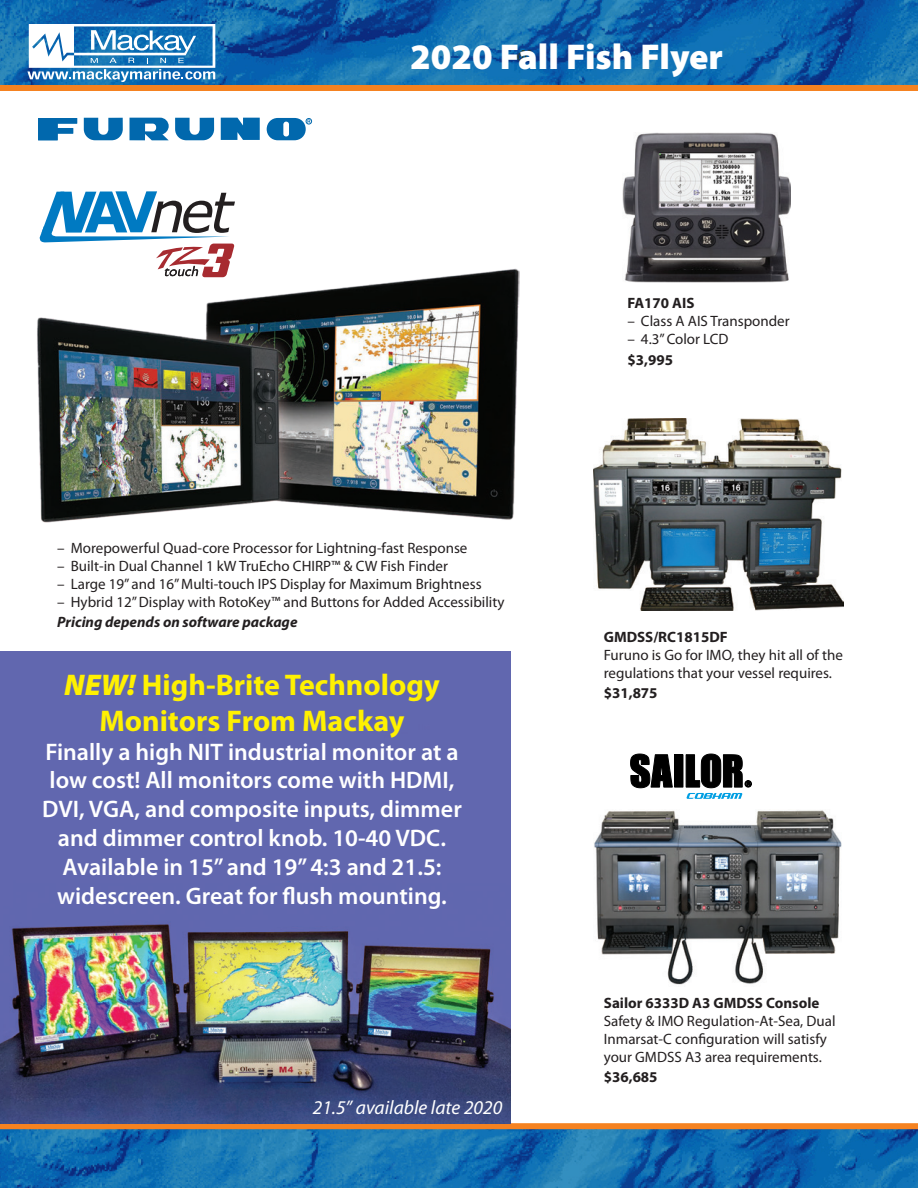
<style>
.page{position:relative;width:918px;height:1188px;background:#fff}
.page>*{position:absolute;margin:0;border:0;box-sizing:border-box;transform-origin:0 0}
.t1{font:900 36px "Myriad Pro";color:#fff}
.t2{font:700 30px/36px "Myriad Pro";color:#fff101;text-align:center}
.t3{font:600 24px/28.8px "Myriad Pro";color:#fff;text-align:center}
.t4{font:italic 19.5px "Myriad Pro";color:#fff}
.text_10pt{font:15px/18px "Myriad Pro";color:#231f20}
.Product_Title_Bold_1{font:700 15px "Myriad Pro";color:#231f20}
.Prices_10pt{font:italic 700 15px "Myriad Pro";color:#231f20}
.Prices_10pt-2{font:700 15px "Myriad Pro";color:#231f20}
.s1{font-weight:900;font-style:italic}
</style>
<div class="page">
<svg style="left:0;top:0;width:918px;height:85px;background:#1065ac"></svg>
<div style="left:0;top:85px;width:918px;height:6px;background:#f58220"></div>
<svg style="left:0;top:1129px;width:918px;height:59px;background:#146eb0"></svg>
<div style="left:0;top:1123px;width:918px;height:6px;background:#f58220"></div>
<svg style="left:27px;top:24px;width:188px;height:58px"></svg>
<img style="left:594px;top:418px;width:249px;height:193px">
<img style="left:594px;top:810px;width:248px;height:175px">
<img style="left:0;top:651px;width:511px;height:472px">
<svg style="left:175px;top:118px;width:39px;height:22px"></svg>
<svg style="left:38px;top:118px;width:39px;height:22px"></svg>
<svg style="left:130px;top:118px;width:39px;height:22px"></svg>
<svg style="left:84px;top:118px;width:39px;height:22px"></svg>
<svg style="left:221px;top:118px;width:39px;height:22px"></svg>
<svg style="left:267px;top:118px;width:45px;height:22px"></svg>
<img style="left:623px;top:133px;width:167px;height:150px">
<svg style="left:39px;top:191px;width:196px;height:78px"></svg>
<img style="left:37px;top:269px;width:482px;height:253px">
<div style="left:675px;top:755px;width:8px;height:32px;background:#000"></div>
<div style="left:674px;top:755px;width:9px;height:32px;border:1px solid #000"></div>
<svg style="left:630px;top:754px;width:42px;height:34px"></svg>
<svg style="left:686px;top:754px;width:66px;height:45px"></svg>
<h1 class="t1" style="left:410px;top:33px;width:314px">2020 Fall Fish Flyer</h1>
<p class="text_10pt" style="left:57px;top:539px;width:412px">– Morepowerful Quad-core Processor for Lightning-fast Response</p>
<p class="text_10pt" style="left:57px;top:557px;width:392px">– Built-in Dual Channel 1 kW TruEcho CHIRP™ &amp; CW Fish Finder</p>
<p class="text_10pt" style="left:57px;top:575px;width:426px">– Large 19” and 16” Multi-touch IPS Display for Maximum Brightness</p>
<p class="text_10pt" style="left:57px;top:593px;width:449px">– Hybrid 12” Display with RotoKey™ and Buttons for Added Accessibility</p>
<p class="Prices_10pt" style="left:57px;top:612px;width:242px">Pricing depends on software package</p>
<p class="t2" style="left:64px;top:666px;width:377px"><span class="s1">NEW!</span> High-Brite Technology<br>Monitors From Mackay</p>
<p class="t3" style="left:42px;top:737px;width:421px">Finally a high NIT industrial monitor at a low cost! All monitors come with HDMI, DVI, VGA, and composite inputs, dimmer and dimmer control knob. 10-40 VDC.<br>Available in 15” and 19” 4:3 and 21.5: widescreen. Great for flush mounting.</p>
<p class="t4" style="left:313px;top:1096px;width:191px">21.5” available late 2020</p>
<p class="Product_Title_Bold_1" style="left:627px;top:293px;width:68px">FA170 AIS</p>
<p class="text_10pt" style="left:627px;top:312px;width:164px">– Class A AIS Transponder</p>
<p class="text_10pt" style="left:627px;top:330px;width:103px">– 4.3” Color LCD</p>
<p class="Prices_10pt-2" style="left:627px;top:350px;width:47px">$3,995</p>
<p class="Product_Title_Bold_1" style="left:604px;top:627px;width:125px">GMDSS/RC1815DF</p>
<p class="text_10pt" style="left:604px;top:645px;width:241px">Furuno is Go for IMO, they hit all of the regulations that your vessel requires.</p>
<p class="Prices_10pt-2" style="left:604px;top:683px;width:55px">$31,875</p>
<p class="Product_Title_Bold_1" style="left:604px;top:993px;width:217px">Sailor 6333D A3 GMDSS Console</p>
<p class="text_10pt" style="left:604px;top:1012px;width:233px">Safety &amp; IMO Regulation-At-Sea, Dual<br>Inmarsat-C configuration will satisfy your GMDSS A3 area requirements.</p>
<p class="Prices_10pt-2" style="left:604px;top:1067px;width:55px">$36,685</p>
</div>
